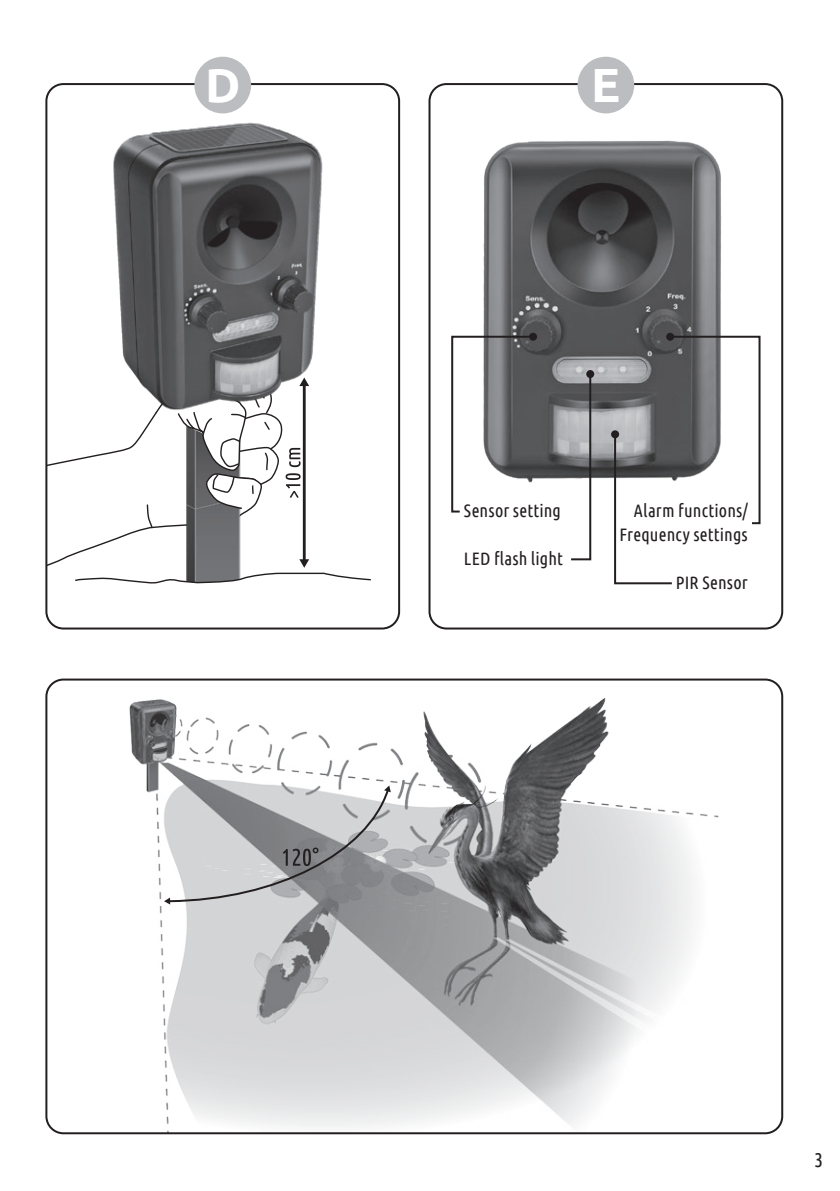
<style>
.page{position:relative;width:840px;height:1191px;background:#fff}
.page>*{position:absolute;margin:0;border:0;box-sizing:border-box;transform-origin:0 0}
.t1{font:700 48px "Ubuntu";color:#fff}
.t2{font:20px "Ubuntu Condensed";color:#231f20}
.t3{font:18px/24px "Ubuntu Condensed";letter-spacing:.01em;color:#231f20;text-align:right}
</style>
<div class="page">
<img style="left:483px;top:140px;width:239px;height:339px">
<div style="left:428px;top:83px;width:354px;height:546px;border:2px solid #231f20;border-radius:17px"></div>
<img style="left:113px;top:122px;width:210px;height:255px">
<svg style="left:48px;top:377px;width:323px;height:251px"></svg>
<div style="left:45px;top:83px;width:355px;height:546px;border:2px solid #231f20;border-radius:17px"></div>
<div style="left:577px;top:57px;width:57px;height:56px;background:#bcbdc0;border-radius:50%"></div>
<div style="left:194px;top:57px;width:57px;height:56px;background:#bcbdc0;border-radius:50%"></div>
<svg style="left:451px;top:335px;width:83px;height:178px"></svg>
<div style="left:528px;top:333px;width:8px;height:8px;background:#231f20;border-radius:50%"></div>
<svg style="left:568px;top:372px;width:24px;height:189px"></svg>
<div style="left:586px;top:370px;width:8px;height:8px;background:#231f20;border-radius:50%"></div>
<svg style="left:612px;top:335px;width:149px;height:250px"></svg>
<svg style="left:610px;top:430px;width:8px;height:8px"></svg>
<img style="left:129px;top:698px;width:590px;height:433px">
<svg style="left:164px;top:785px;width:226px;height:119px;background:#b3b4b6"></svg>
<div style="left:45px;top:678px;width:737px;height:456px;border:2px solid #231f20;border-radius:17px"></div>
<h1 class="t1" style="left:205px;top:55px;width:37px">D</h1>
<h1 class="t1" style="left:591px;top:55px;width:31px">E</h1>
<p class="t3" style="left:463px;top:498px;width:98px">Sensor setting</p>
<p class="t3" style="left:619px;top:498px;width:130px">Alarm functions/<br>Frequency settings</p>
<p class="t3" style="left:463px;top:546px;width:100px">LED flash light</p>
<p class="t3" style="left:675px;top:570px;width:73px">PIR Sensor</p>
<p class="t2" style="left:813px;top:1147px;width:10px">3</p>
</div>
